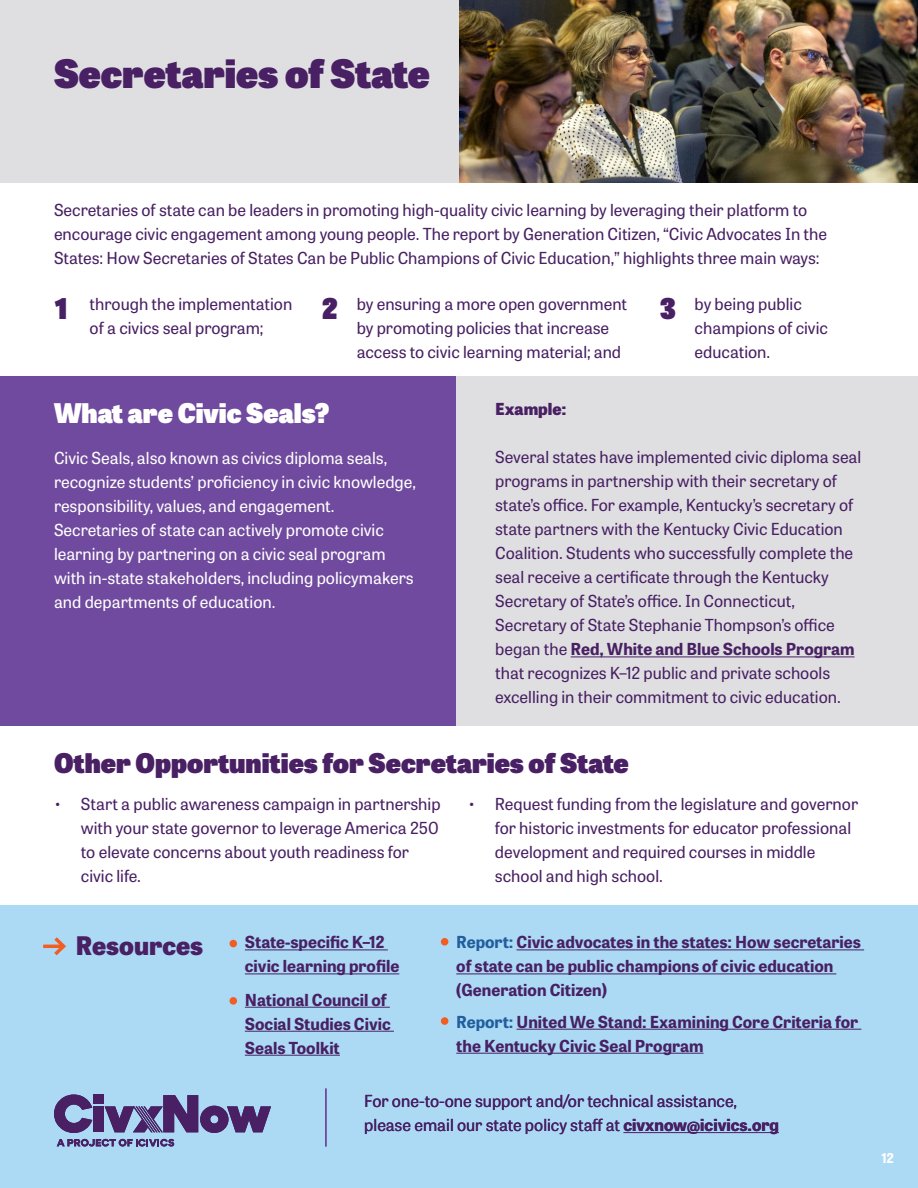
<style>
.page{position:relative;width:918px;height:1188px;background:#fff}
.page>*{position:absolute;margin:0;border:0;box-sizing:border-box;transform-origin:0 0}
.t1{font:800 39px "Tablet Gothic";color:#482063}
.t2{font:800 28.5px "Tablet Gothic";color:#482063}
.t3{font:800 27px "Tablet Gothic";color:#482063}
.t4{font:800 27px "Tablet Gothic";color:#fff}
.t5{font:800 25.5px "Tablet Gothic";color:#482063}
.t6{font:16.5px/24px "Tablet Gothic";color:#482063}
.t7{font:16.5px/24px "Tablet Gothic";color:#fff}
.t8{font:700 16.5px/24px "Tablet Gothic";color:#482063}
.t9{font:800 16.5px "Tablet Gothic";color:#482063}
.t10{font:700 13.5px "Tablet Gothic";color:#fff}
.s1{font-weight:700}
.s2{color:#215e9e}
</style>
<div class="page">
<div style="left:0;top:377px;width:459px;height:349px;background:#704a9e"></div>
<div style="left:456px;top:377px;width:462px;height:349px;background:#dfdfe1"></div>
<div style="left:0;top:0;width:459px;height:183px;background:#dfdfe1"></div>
<hr style="left:571px;top:657px;width:284px;height:1px;background:#482063">
<img style="left:459px;top:0;width:459px;height:183px">
<div style="left:0;top:905px;width:918px;height:283px;background:#acdaf5"></div>
<hr style="left:517px;top:949px;width:347px;height:1px;background:#482063">
<hr style="left:456px;top:973px;width:380px;height:1px;background:#482063">
<hr style="left:517px;top:1029px;width:344px;height:1px;background:#482063">
<hr style="left:456px;top:1053px;width:248px;height:1px;background:#482063">
<hr style="left:245px;top:949px;width:143px;height:1px;background:#482063">
<hr style="left:245px;top:973px;width:154px;height:1px;background:#482063">
<hr style="left:245px;top:1007px;width:145px;height:1px;background:#482063">
<hr style="left:245px;top:1031px;width:149px;height:1px;background:#482063">
<hr style="left:245px;top:1055px;width:95px;height:1px;background:#482063">
<svg style="left:43px;top:937px;width:23px;height:18px"></svg>
<div style="left:441px;top:938px;width:7px;height:8px;background:#f15d22;border-radius:50%"></div>
<div style="left:441px;top:1017px;width:7px;height:8px;background:#f15d22;border-radius:50%"></div>
<div style="left:230px;top:940px;width:7px;height:7px;background:#f15d22;border-radius:50%"></div>
<div style="left:230px;top:997px;width:7px;height:8px;background:#f15d22;border-radius:50%"></div>
<div style="left:94px;top:1106px;width:10px;height:26px;background:#482063"></div>
<div style="left:94px;top:1095px;width:10px;height:9px;background:#482063"></div>
<svg style="left:54px;top:1095px;width:38px;height:38px"></svg>
<svg style="left:105px;top:1095px;width:166px;height:38px"></svg>
<svg style="left:57px;top:1139px;width:117px;height:8px"></svg>
<hr style="left:623px;top:1132px;width:156px;height:1px;background:#482063">
<hr style="left:325px;top:1089px;width:2px;height:58px;background:#704a9e">
<h1 class="t1" style="left:54px;top:44px;width:377px">Secretaries of State</h1>
<p class="t6" style="left:54px;top:197px;width:775px">Secretaries of state can be leaders in promoting high-quality civic learning by leveraging their platform to encourage civic engagement among young people. The report by Generation Citizen, “Civic Advocates In the<br>States: How Secretaries of States Can be Public Champions of Civic Education,” highlights three main ways:</p>
<p class="t6" style="left:90px;top:291px;width:204px">through the implementation of a civics seal program;</p>
<h2 class="t2" style="left:54px;top:287px;width:15px">1</h2>
<h2 class="t2" style="left:322px;top:287px;width:18px">2</h2>
<h2 class="t2" style="left:660px;top:287px;width:18px">3</h2>
<p class="t6" style="left:357px;top:291px;width:272px">by ensuring a more open government by promoting policies that increase access to civic learning material; and</p>
<p class="t6" style="left:695px;top:291px;width:135px">by being public champions of civic education.</p>
<h3 class="t4" style="left:54px;top:393px;width:277px">What are Civic Seals?</h3>
<p class="t7" style="left:54px;top:446px;width:363px">Civic Seals, also known as civics diploma seals, recognize students’ proficiency in civic knowledge, responsibility, values, and engagement.<br>Secretaries of state can actively promote civic learning by partnering on a civic seal program with in-state stakeholders, including policymakers and departments of education.</p>
<p class="t9" style="left:495px;top:397px;width:73px">Example:</p>
<p class="t6" style="left:495px;top:445px;width:368px">Several states have implemented civic diploma seal programs in partnership with their secretary of state’s office. For example, Kentucky’s secretary of state partners with the Kentucky Civic Education Coalition. Students who successfully complete the seal receive a certificate through the Kentucky Secretary of State’s office. In Connecticut, Secretary of State Stephanie Thompson’s office began the <span class="s1">Red, White and Blue Schools Program </span>that recognizes K–12 public and private schools excelling in their commitment to civic education.</p>
<h3 class="t3" style="left:54px;top:742px;width:576px">Other Opportunities for Secretaries of State</h3>
<p class="t6" style="left:81px;top:791px;width:361px;text-indent:-27px">• Start a public awareness campaign in partnership with your state governor to leverage America 250 to elevate concerns about youth readiness for civic life.</p>
<p class="t6" style="left:495px;top:791px;width:365px;text-indent:-27px">• Request funding from the legislature and governor for historic investments for educator professional development and required courses in middle school and high school.</p>
<p class="t8" style="left:245px;top:930px;width:156px">State-specific K–12 civic learning profile</p>
<p class="t8" style="left:245px;top:987px;width:147px">National Council of<br>Social Studies Civic<br>Seals Toolkit</p>
<h3 class="t5" style="left:76px;top:927px;width:129px">Resources</h3>
<p class="t8" style="left:456px;top:930px;width:406px"><span class="s2">Report:</span> Civic advocates in the states: How secretaries of state can be public champions of civic education (Generation Citizen)</p>
<p class="t8" style="left:456px;top:1009px;width:404px"><span class="s2">Report:</span> United We Stand: Examining Core Criteria for the Kentucky Civic Seal Program</p>
<p class="t6" style="left:364px;top:1088px;width:416px">For one-to-one support and/or technical assistance, please email our state policy staff at <span class="s1">civxnow@icivics.org</span></p>
<p class="t10" style="left:881px;top:1149px;width:14px">12</p>
</div>
